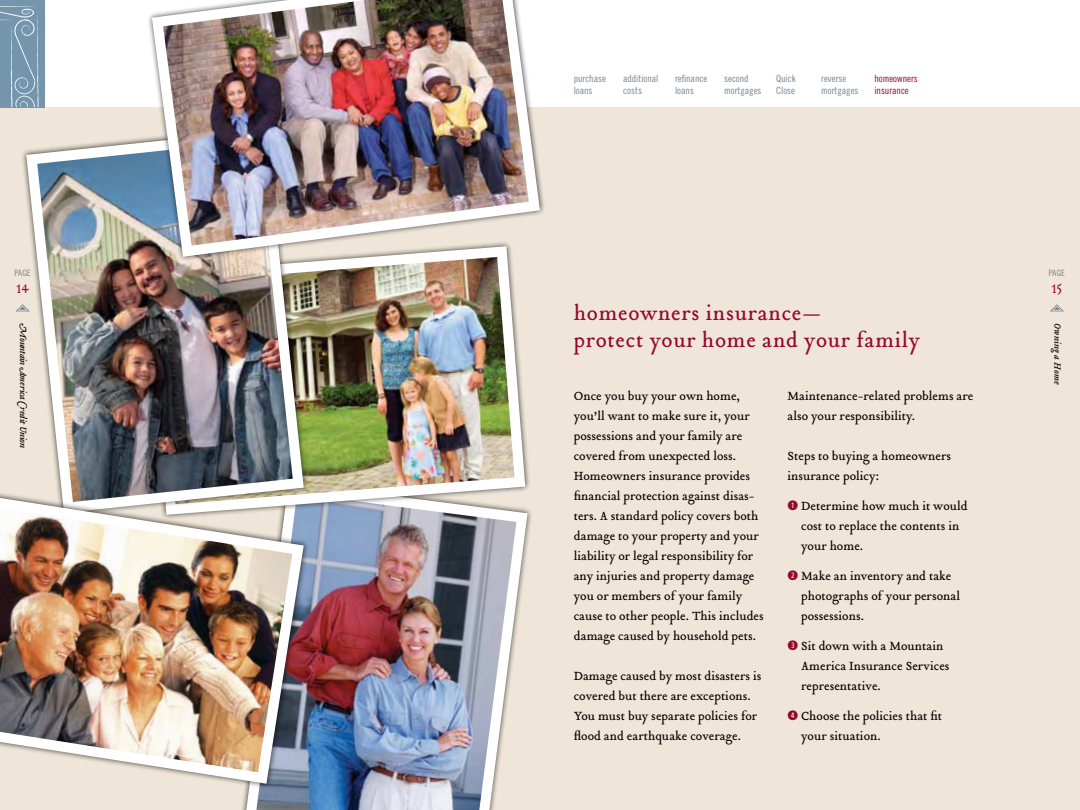
<style>
.page{position:relative;width:1080px;height:810px;background:#fff}
.page>*{position:absolute;margin:0;border:0;box-sizing:border-box;transform-origin:0 0}
.t1{font:22.5px/27px "Tribute OT";letter-spacing:.03em;color:#94052f}
.t2{font:13.75px "Tribute OT";color:#94052f}
.t3{font:13.12px/20px "Tribute OT";color:#000}
.t4{font:10px/12px "Trade Gothic Cond Eighteen";color:#77848f}
.t5{font:italic 10px "Tribute OT";letter-spacing:-.025em;color:#000}
.t6{font:10px/12px "Trade Gothic Cond Eighteen";color:#94052f}
.t7{font:italic 10px "Tribute OT";letter-spacing:.015em;color:#000}
.t8{font:8.75px "Trade Gothic Cond Eighteen";letter-spacing:.02em;color:#77848f}
.s1{font-family:"Combi Numerals";font-weight:700;color:#94052f}
</style>
<div class="page">
<div style="left:0;top:107px;width:1080px;height:703px;background:#efe5d8"></div>
<svg style="left:1050px;top:304px;width:14px;height:7px"></svg>
<img style="left:242px;top:520px;width:289px;height:290px">
<div style="left:0;top:0;width:45px;height:107px;background:#7595ad"></div>
<img style="left:309px;top:262px;width:222px;height:258px">
<img style="left:21px;top:137px;width:288px;height:347px">
<svg style="left:0;top:6px;width:39px;height:101px"></svg>
<img style="left:0;top:484px;width:309px;height:305px">
<img style="left:146px;top:0;width:398px;height:262px">
<p class="t8" style="left:14px;top:268px;width:18px">PAGE</p>
<p class="t2" style="left:16px;top:279px;width:14px">14</p>
<p class="t5" style="left:30px;top:323px;width:126px;rotate:90deg">Mountain America Credit Union</p>
<p class="t4" style="left:574px;top:72px;width:34px">purchase loans</p>
<p class="t4" style="left:623px;top:72px;width:37px">additional costs</p>
<p class="t4" style="left:675px;top:72px;width:34px">refinance loans</p>
<p class="t4" style="left:724px;top:72px;width:39px">second mortgages</p>
<p class="t4" style="left:821px;top:72px;width:39px">reverse mortgages</p>
<p class="t4" style="left:776px;top:72px;width:21px">Quick<br>Close</p>
<p class="t6" style="left:874px;top:72px;width:45px">homeowners insurance</p>
<h1 class="t1" style="left:574px;top:299px;width:348px">homeowners insurance—<br>protect your home and your family</h1>
<p class="t3" style="left:574px;top:386px;width:192px">Once you buy your own home, you’ll want to make sure it, your possessions and your family are covered from unexpected loss.<br>Homeowners insurance provides financial protection against disas&shy;ters. A standard policy covers both damage to your property and your liability or legal responsibility for any injuries and property damage you or members of your family cause to other people. This includes damage caused by household pets.</p>
<p class="t3" style="left:574px;top:666px;width:189px">Damage caused by most disasters is covered but there are exceptions.<br>You must buy separate policies for flood and earthquake coverage.</p>
<p class="t3" style="left:788px;top:386px;width:187px">Maintenance-related problems are also your responsibility.</p>
<p class="t3" style="left:788px;top:446px;width:165px">Steps to buying a homeowners insurance policy:</p>
<p class="t3" style="left:801px;top:496px;width:168px;text-indent:-14px"><span class="s1">Q</span> Determine how much it would cost to replace the contents in your home.</p>
<p class="t3" style="left:801px;top:566px;width:160px;text-indent:-14px"><span class="s1">W</span> Make an inventory and take photographs of your personal possessions.</p>
<p class="t3" style="left:801px;top:636px;width:150px;text-indent:-14px"><span class="s1">E</span> Sit down with a Mountain<br>America Insurance Services representative.</p>
<p class="t3" style="left:801px;top:706px;width:143px;text-indent:-14px"><span class="s1">R</span> Choose the policies that fit your situation.</p>
<p class="t8" style="left:1049px;top:268px;width:18px">PAGE</p>
<p class="t2" style="left:1052px;top:279px;width:12px">15</p>
<p class="t7" style="left:1064px;top:323px;width:63px;rotate:90deg">Owning a Home</p>
</div>
